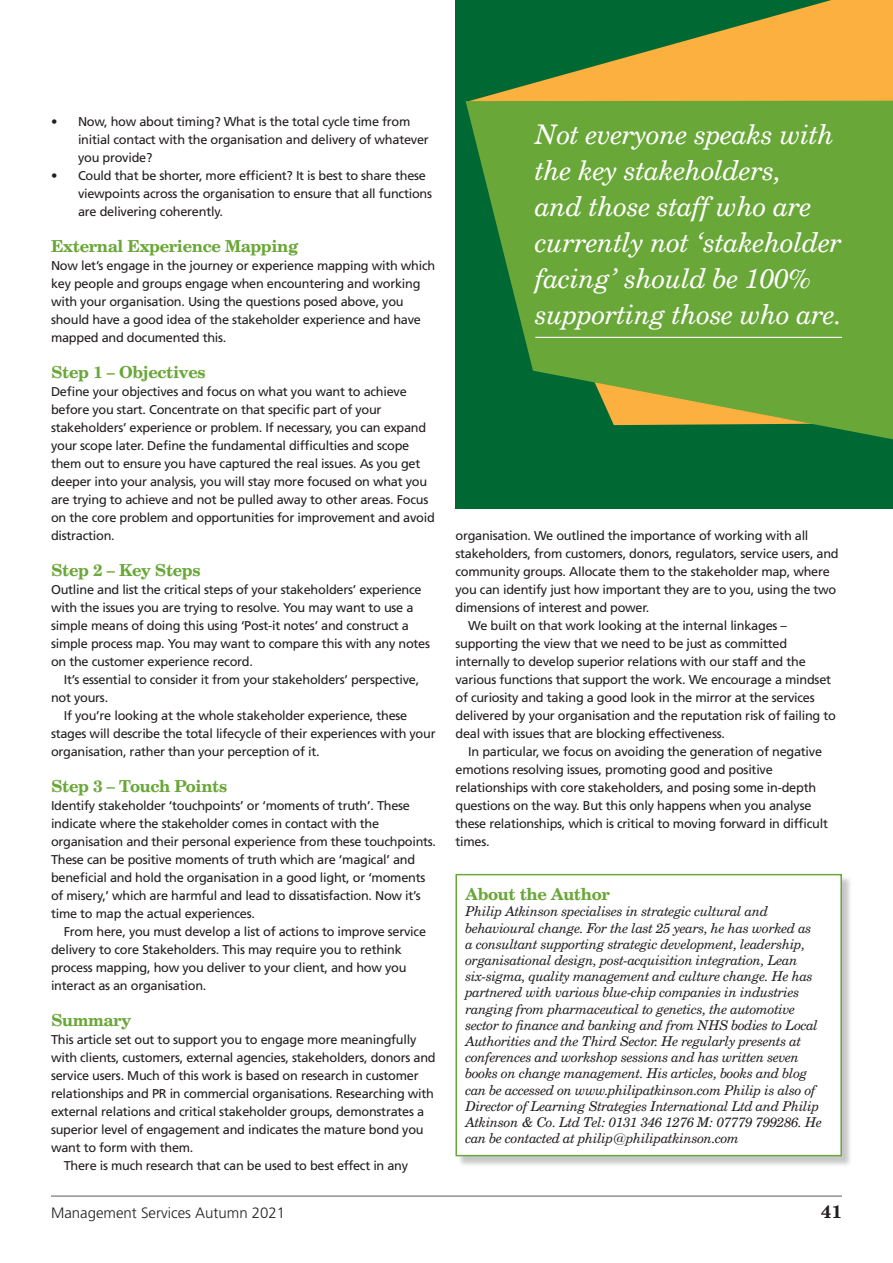
<style>
.page{position:relative;width:893px;height:1263px;background:#fff}
.page>*{position:absolute;margin:0;border:0;box-sizing:border-box;transform-origin:0 0}
.Pullout{font:italic 27px/36px "Century Schoolbook BT";letter-spacing:-.01em;color:#fff}
.t1{font:700 18px "Century Schoolbook BT";color:#231f20}
.Subheads{font:700 16.5px "Century Schoolbook BT";letter-spacing:-.02em;color:#69a738}
.t2{font:300 15px "Frutiger";color:#231f20}
.Biog{font:italic 13.5px/16.2px "Century Schoolbook BT";letter-spacing:-.02em;color:#231f20}
.First_para_body_text{font:12.75px/18px "Frutiger";letter-spacing:-.02em;color:#231f20}
.Body_Text{font:12.75px/18px "Frutiger";letter-spacing:-.02em;color:#231f20}
</style>
<div class="page">
<hr style="left:51px;top:1195px;width:791px;height:2px;background:#6c6d70">
<div style="left:456px;top:0;width:437px;height:508px;background:#006933"></div>
<svg style="left:469px;top:0;width:424px;height:101px;fill:#fbb03f"></svg>
<svg style="left:466px;top:101px;width:427px;height:338px;background:#5e9e37"></svg>
<div style="left:457px;top:875px;width:396px;height:292px;background:#231f20;opacity:.25"></div>
<div style="left:456px;top:875px;width:385px;height:280px;background:#fff"></div>
<div style="left:455px;top:874px;width:387px;height:282px;border:2px solid #69a738"></div>
<hr style="left:535px;top:337px;width:307px;height:1px;background:#fff">
<p class="First_para_body_text" style="left:78px;top:112px;width:352px;text-indent:-27px">• Now, how about timing? What is the total cycle time from initial contact with the organisation and delivery of whatever you provide?</p>
<p class="First_para_body_text" style="left:78px;top:166px;width:356px;text-indent:-27px">• Could that be shorter, more efficient? It is best to share these viewpoints across the organisation to ensure that all functions are delivering coherently.</p>
<p class="Subheads" style="left:51px;top:236px;width:248px">External Experience Mapping</p>
<p class="First_para_body_text" style="left:51px;top:256px;width:386px">Now let’s engage in the journey or experience mapping with which key people and groups engage when encountering and working with your organisation. Using the questions posed above, you should have a good idea of the stakeholder experience and have mapped and documented this.</p>
<p class="Subheads" style="left:51px;top:362px;width:156px">Step 1 – Objectives</p>
<p class="First_para_body_text" style="left:51px;top:382px;width:385px">Define your objectives and focus on what you want to achieve before you start. Concentrate on that specific part of your stakeholders’ experience or problem. If necessary, you can expand your scope later. Define the fundamental difficulties and scope them out to ensure you have captured the real issues. As you get deeper into your analysis, you will stay more focused on what you are trying to achieve and not be pulled away to other areas. Focus on the core problem and opportunities for improvement and avoid distraction.</p>
<p class="Subheads" style="left:51px;top:560px;width:151px">Step 2 – Key Steps</p>
<p class="First_para_body_text" style="left:51px;top:580px;width:380px">Outline and list the critical steps of your stakeholders’ experience with the issues you are trying to resolve. You may want to use a simple means of doing this using ‘Post-it notes’ and construct a simple process map. You may want to compare this with any notes on the customer experience record.</p>
<p class="Body_Text" style="left:51px;top:670px;width:370px;text-indent:13px">It’s essential to consider it from your stakeholders’ perspective, not yours.</p>
<p class="Body_Text" style="left:51px;top:706px;width:386px;text-indent:13px">If you’re looking at the whole stakeholder experience, these stages will describe the total lifecycle of their experiences with your organisation, rather than your perception of it.</p>
<p class="Subheads" style="left:51px;top:776px;width:178px">Step 3 – Touch Points</p>
<p class="First_para_body_text" style="left:51px;top:796px;width:387px">Identify stakeholder ‘touchpoints’ or ‘moments of truth’. These indicate where the stakeholder comes in contact with the organisation and their personal experience from these touchpoints.<br>These can be positive moments of truth which are ‘magical’ and beneficial and hold the organisation in a good light, or ‘moments of misery,’ which are harmful and lead to dissatisfaction. Now it’s time to map the actual experiences.</p>
<p class="Body_Text" style="left:51px;top:922px;width:377px;text-indent:13px">From here, you must develop a list of actions to improve service delivery to core Stakeholders. This may require you to rethink process mapping, how you deliver to your client, and how you interact as an organisation.</p>
<p class="Subheads" style="left:51px;top:1010px;width:82px">Summary</p>
<p class="First_para_body_text" style="left:51px;top:1030px;width:386px">This article set out to support you to engage more meaningfully with clients, customers, external agencies, stakeholders, donors and service users. Much of this work is based on research in customer relationships and PR in commercial organisations. Researching with external relations and critical stakeholder groups, demonstrates a superior level of engagement and indicates the mature bond you want to form with them.</p>
<p class="Body_Text" style="left:64px;top:1156px;width:346px">There is much research that can be used to best effect in any</p>
<p class="Pullout" style="left:535px;top:116px;width:308px">Not everyone speaks with the key stakeholders,<br>and those staff who are currently not ‘stakeholder facing’ should be 100% supporting those who are.</p>
<p class="Body_Text" style="left:455px;top:526px;width:385px">organisation. We outlined the importance of working with all stakeholders, from customers, donors, regulators, service users, and community groups. Allocate them to the stakeholder map, where you can identify just how important they are to you, using the two dimensions of interest and power.</p>
<p class="Body_Text" style="left:455px;top:616px;width:382px;text-indent:13px">We built on that work looking at the internal linkages – supporting the view that we need to be just as committed internally to develop superior relations with our staff and the various functions that support the work. We encourage a mindset of curiosity and taking a good look in the mirror at the services delivered by your organisation and the reputation risk of failing to deal with issues that are blocking effectiveness.</p>
<p class="Body_Text" style="left:455px;top:742px;width:374px;text-indent:13px">In particular, we focus on avoiding the generation of negative emotions resolving issues, promoting good and positive relationships with core stakeholders, and posing some in-depth questions on the way. But this only happens when you analyse these relationships, which is critical to moving forward in difficult times.</p>
<p class="Subheads" style="left:465px;top:884px;width:146px">About the Author</p>
<p class="Biog" style="left:465px;top:903px;width:358px">Philip Atkinson specialises in strategic cultural and behavioural change. For the last 25 years, he has worked as a consultant supporting strategic development, leadership, organisational design, post-acquisition integration, Lean six-sigma, quality management and culture change. He has partnered with various blue-chip companies in industries ranging from pharmaceutical to genetics, the automotive sector to finance and banking and from NHS bodies to Local Authorities and the Third Sector. He regularly presents at conferences and workshop sessions and has written seven books on change management. His articles, books and blog can be accessed on www.philipatkinson.com Philip is also of Director of Learning Strategies International Ltd and Philip Atkinson &amp; Co. Ltd Tel: 0131 346 1276 M: 07779 799286. He can be contacted at philip@philipatkinson.com</p>
<p class="t2" style="left:51px;top:1204px;width:236px">Management Services Autumn 2021</p>
<h2 class="t1" style="left:821px;top:1200px;width:22px">41</h2>
</div>
